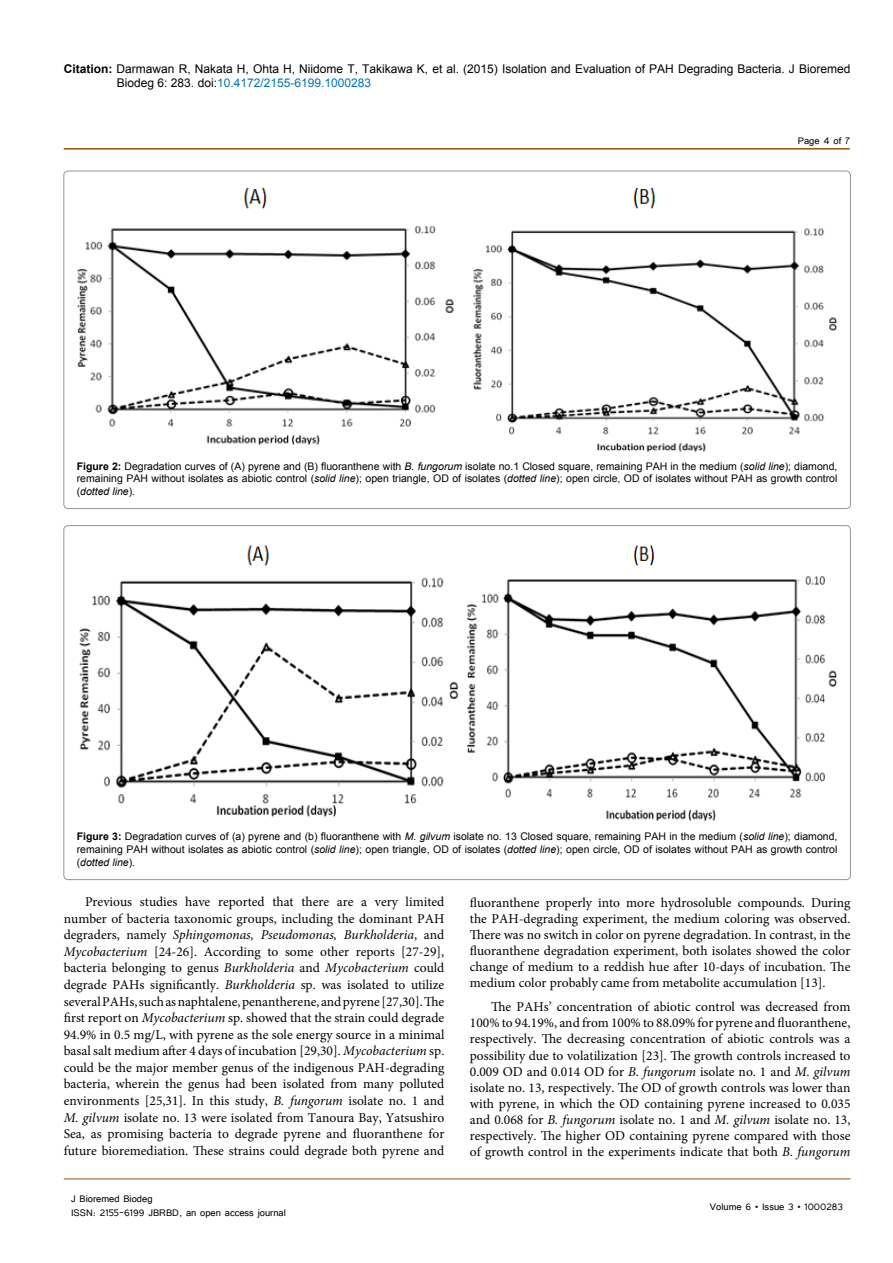
<style>
.page{position:relative;width:893px;height:1263px;background:#fff}
.page>*{position:absolute;margin:0;border:0;box-sizing:border-box;transform-origin:0 0}
.t1{font:13.5px/16.5px "Minion Pro";color:#000;text-align:justify}
.t2{font:12px/14.4px "Arial";color:#000}
.t3{font:12px/14.4px "Tunga";color:#000}
.t4{font:10.5px/12.6px "Arial";color:#000;text-align:justify}
.s1{font-weight:700}
.s2{color:#0072bc}
.s3{font-style:italic}
</style>
<div class="page">
<hr style="left:64px;top:148px;width:786px;height:2px;background:#905501">
<hr style="left:64px;top:1179px;width:786px;height:1px;background:#905501">
<img style="left:77px;top:187px;width:760px;height:266px">
<img style="left:79px;top:545px;width:758px;height:276px">
<p class="t2" style="left:117px;top:61px;width:735px;text-indent:-53px"><span class="s1">Citation:</span> Darmawan R, Nakata H, Ohta H, Niidome T, Takikawa K, et al. (2015) Isolation and Evaluation of PAH Degrading Bacteria. J Bioremed<br>Biodeg 6: 283. doi:<span class="s2">10.4172/2155-6199.1000283</span></p>
<p class="t3" style="left:798px;top:133px;width:53px">Page 4 of 7</p>
<p class="t4" style="left:77px;top:460px;width:762px"><span class="s1">Figure 2:</span> Degradation curves of (A) pyrene and (B) fluoranthene with <span class="s3">B. fungorum</span> isolate no.1 Closed square, remaining PAH in the medium (<span class="s3">solid line</span>); diamond, remaining PAH without isolates as abiotic control (<span class="s3">solid line</span>); open triangle, OD of isolates (<span class="s3">dotted line</span>); open circle, OD of isolates without PAH as growth control (<span class="s3">dotted line</span>).</p>
<p class="t4" style="left:77px;top:831px;width:762px"><span class="s1">Figure 3:</span> Degradation curves of (a) pyrene and (b) fluoranthene with <span class="s3">M. gilvum</span> isolate no. 13 Closed square, remaining PAH in the medium (<span class="s3">solid line</span>); diamond, remaining PAH without isolates as abiotic control (<span class="s3">solid line</span>); open triangle, OD of isolates (<span class="s3">dotted line</span>); open circle, OD of isolates without PAH as growth control (<span class="s3">dotted line</span>).</p>
<p class="t1" style="left:64px;top:894px;width:382px;text-indent:21px">Previous studies have reported that there are a very limited number of bacteria taxonomic groups, including the dominant PAH degraders, namely <span class="s3">Sphingomonas, Pseudomonas, Burkholderia</span>, and <span class="s3">Mycobacterium</span> [24-26]. According to some other reports [27-29], bacteria belonging to genus <span class="s3">Burkholderia</span> and <span class="s3">Mycobacterium</span> could degrade PAHs significantly. <span class="s3">Burkholderia</span> sp. was isolated to utilize several PAHs, such as naphtalene, penantherene, and pyrene [27,30]. The first report on <span class="s3">Mycobacterium</span> sp. showed that the strain could degrade 94.9% in 0.5 mg/L, with pyrene as the sole energy source in a minimal basal salt medium after 4 days of incubation [29,30]. <span class="s3">Mycobacterium</span> sp. could be the major member genus of the indigenous PAH-degrading bacteria, wherein the genus had been isolated from many polluted environments [25,31]. In this study, <span class="s3">B. fungorum</span> isolate no. 1 and <span class="s3">M. gilvum</span> isolate no. 13 were isolated from Tanoura Bay, Yatsushiro Sea, as promising bacteria to degrade pyrene and fluoranthene for future bioremediation. These strains could degrade both pyrene and</p>
<p class="t1" style="left:470px;top:894px;width:382px;line-height:16px">fluoranthene properly into more hydrosoluble compounds. During the PAH-degrading experiment, the medium coloring was observed.<br>There was no switch in color on pyrene degradation. In contrast, in the fluoranthene degradation experiment, both isolates showed the color change of medium to a reddish hue after 10-days of incubation. The medium color probably came from metabolite accumulation [13].</p>
<p class="t1" style="left:470px;top:999px;width:382px;line-height:16px;text-indent:21px">The PAHs’ concentration of abiotic control was decreased from 100% to 94.19%, and from 100% to 88.09% for pyrene and fluoranthene, respectively. The decreasing concentration of abiotic controls was a possibility due to volatilization [23]. The growth controls increased to 0.009 OD and 0.014 OD for <span class="s3">B. fungorum</span> isolate no. 1 and <span class="s3">M. gilvum </span>isolate no. 13, respectively. The OD of growth controls was lower than with pyrene, in which the OD containing pyrene increased to 0.035 and 0.068 for <span class="s3">B. fungorum</span> isolate no. 1 and <span class="s3">M. gilvum</span> isolate no. 13, respectively. The higher OD containing pyrene compared with those of growth control in the experiments indicate that both <span class="s3">B. fungorum</span></p>
<p class="t3" style="left:71px;top:1190px;width:216px">J Bioremed Biodeg<br>ISSN: 2155-6199 JBRBD, an open access journal</p>
<p class="t3" style="left:710px;top:1199px;width:134px">Volume 6 • Issue 3 • 1000283</p>
</div>
